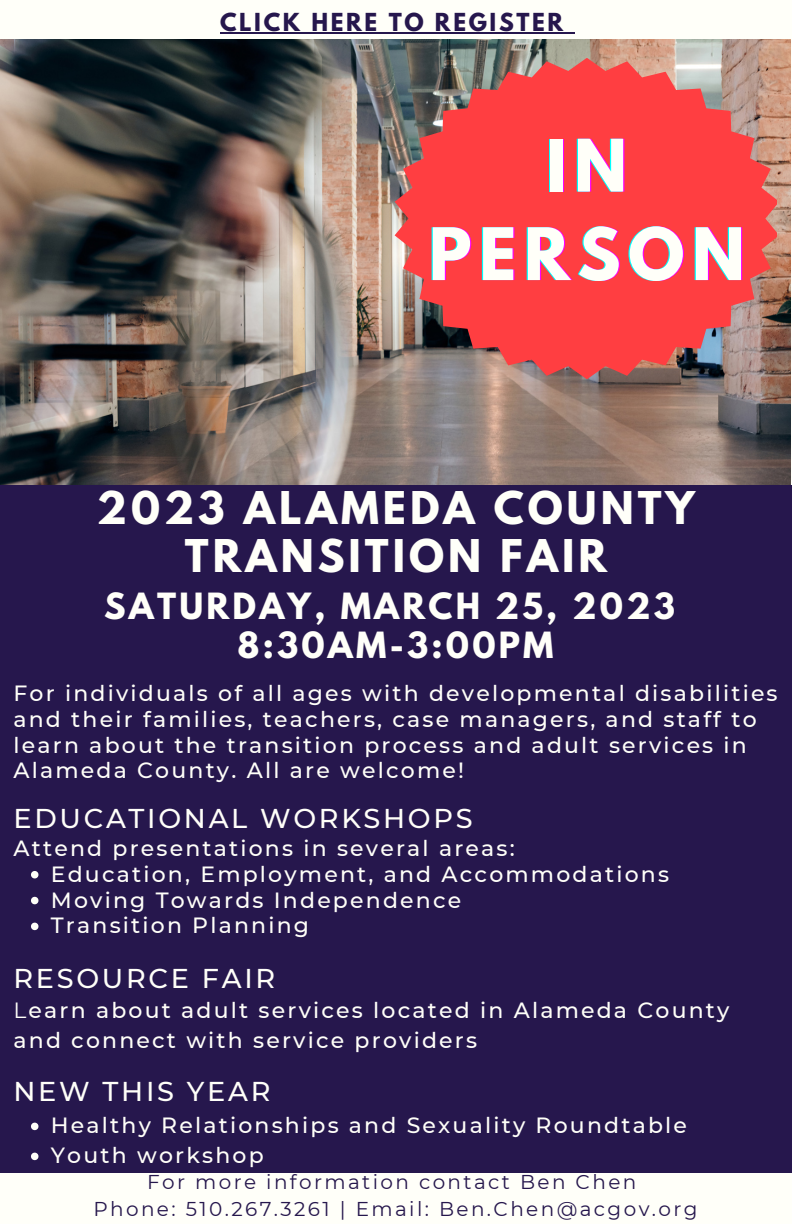
<style>
.page{position:relative;width:792px;height:1224px;background:#fffff9}
.page>*{position:absolute;margin:0;border:0;box-sizing:border-box;transform-origin:0 0}
.t1{font:700 64px/88.4px "League Spartan";letter-spacing:.12em;color:#0ff;text-align:center}
.t2{font:700 40px/48px "League Spartan";letter-spacing:.1em;color:#fffff9;text-align:center}
.t3{font:700 32px "League Spartan";letter-spacing:.1em;color:#fffff9}
.t4{font:500 27.2px "Montserrat";letter-spacing:.1em;color:#fffff9}
.t5{font:500 22px/25.8px "Montserrat";letter-spacing:.1em;color:#fffff9}
.t6{font:700 22px "League Spartan";letter-spacing:.12em;color:#26174d}
.t7{font:20px/27px "Montserrat";letter-spacing:.12em;color:#26174d;text-align:center}
.s1{font-weight:400}
</style>
<div class="page">
<img style="left:0;top:39px;width:790px;height:446px">
<div style="left:0;top:485px;width:792px;height:687px;background:#26174d"></div>
<hr style="left:220px;top:33px;width:215px;height:1px;background:#26174d">
<hr style="left:435px;top:33px;width:131px;height:1px;background:#26174d">
<svg style="left:395px;top:58px;width:382px;height:321px;background:#e15050"></svg>
<svg style="left:31px;top:871px;width:7px;height:7px"></svg>
<svg style="left:31px;top:897px;width:7px;height:7px"></svg>
<svg style="left:31px;top:923px;width:7px;height:7px"></svg>
<svg style="left:31px;top:1123px;width:7px;height:7px"></svg>
<svg style="left:31px;top:1153px;width:7px;height:7px"></svg>
<p class="t6" style="left:220px;top:11px;width:345px">CLICK HERE TO REGISTER</p>
<p class="t1" style="left:428px;top:130px;width:317px">IN<br>PERSON</p>
<h2 class="t2" style="left:97px;top:489px;width:600px">2023 ALAMEDA COUNTY<br>TRANSITION FAIR</h2>
<h2 class="t3" style="left:104px;top:591px;width:572px">SATURDAY, MARCH 25, 2023</h2>
<h2 class="t3" style="left:237px;top:629px;width:318px">8:30AM-3:00PM</h2>
<p class="t5" style="left:13px;top:680px;width:766px">For individuals of all ages with developmental disabilities and their families, teachers, case managers, and staff to learn about the transition process and adult services in Alameda County. All are welcome!</p>
<p class="t4" style="left:13px;top:801px;width:461px">EDUCATIONAL WORKSHOPS</p>
<p class="t5" style="left:13px;top:835px;width:503px">Attend presentations in several areas:</p>
<p class="t5" style="left:51px;top:861px;width:620px">Education, Employment, and Accommodations</p>
<p class="t5" style="left:51px;top:887px;width:412px">Moving Towards Independence</p>
<p class="t5" style="left:51px;top:913px;width:260px">Transition Planning</p>
<p class="t4" style="left:13px;top:961px;width:263px">RESOURCE FAIR</p>
<p class="t5" style="left:13px;top:995px;width:718px;line-height:30px"><span class="s1">L</span>earn about adult services located in Alameda County and connect with service providers</p>
<h3 class="t4" style="left:13px;top:1075px;width:259px">NEW THIS YEAR</h3>
<p class="t5" style="left:51px;top:1113px;width:638px">Healthy Relationships and Sexuality Roundtable</p>
<p class="t5" style="left:51px;top:1143px;width:214px">Youth workshop</p>
<p class="t7" style="left:93px;top:1169px;width:606px">For more information contact Ben Chen<br>Phone: 510.267.3261 | Email: Ben.Chen@acgov.org</p>
</div>
